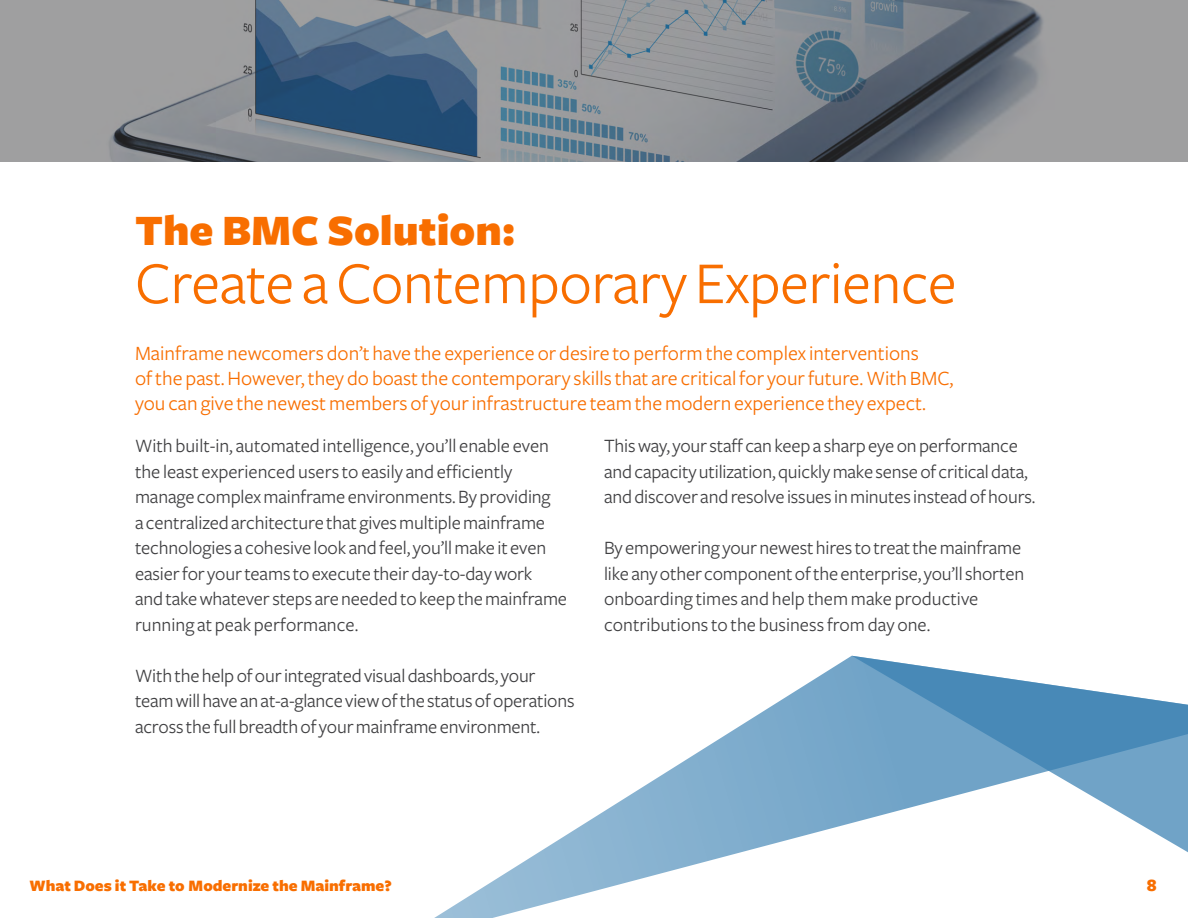
<style>
.page{position:relative;width:1188px;height:918px;background:#fff}
.page>*{position:absolute;margin:0;border:0;box-sizing:border-box;transform-origin:0 0}
.t1{font:61.5px "Freight Sans";letter-spacing:-.01em;color:#f86e00}
.t2{font:900 45px "Freight Sans";color:#f86e00}
.t3{font:21px/25.2px "Freight Sans";color:#f86e00}
.t4{font:19.5px/25.5px "Freight Sans";letter-spacing:-.01em;color:#404042}
.t5{font:900 18px "Freight Sans";color:#f86e00}
.t6{font:900 16.5px "Freight Sans";color:#f86e00}
</style>
<div class="page">
<div style="left:0;top:0;width:1188px;height:162px;background:#9f9fa0"></div>
<img style="left:109px;top:0;width:934px;height:162px">
<svg style="left:434px;top:656px;width:754px;height:262px"></svg>
<svg style="left:852px;top:656px;width:336px;height:196px"></svg>
<h2 class="t2" style="left:135px;top:206px;width:382px">The BMC Solution:</h2>
<h1 class="t1" style="left:135px;top:250px;width:823px">Create a Contemporary Experience</h1>
<p class="t3" style="left:135px;top:341px;width:820px">Mainframe newcomers don’t have the experience or desire to perform the complex interventions<br>of the past. However, they do boast the contemporary skills that are critical for your future. With BMC, you can give the newest members of your infrastructure team the modern experience they expect.</p>
<p class="t4" style="left:135px;top:433px;width:434px">With built-in, automated intelligence, you’ll enable even the least experienced users to easily and efficiently manage complex mainframe environments. By providing<br>a centralized architecture that gives multiple mainframe technologies a cohesive look and feel, you’ll make it even easier for your teams to execute their day-to-day work<br>and take whatever steps are needed to keep the mainframe running at peak performance.</p>
<p class="t4" style="left:135px;top:663px;width:441px">With the help of our integrated visual dashboards, your team will have an at-a-glance view of the status of operations across the full breadth of your mainframe environment.</p>
<p class="t4" style="left:604px;top:434px;width:433px">This way, your staff can keep a sharp eye on performance and capacity utilization, quickly make sense of critical data, and discover and resolve issues in minutes instead of hours.</p>
<p class="t4" style="left:604px;top:536px;width:422px">By empowering your newest hires to treat the mainframe like any other component of the enterprise, you’ll shorten onboarding times and help them make productive contributions to the business from day one.</p>
<p class="t6" style="left:29px;top:877px;width:364px">What Does it Take to Modernize the Mainframe?</p>
<p class="t5" style="left:1147px;top:876px;width:11px">8</p>
</div>
